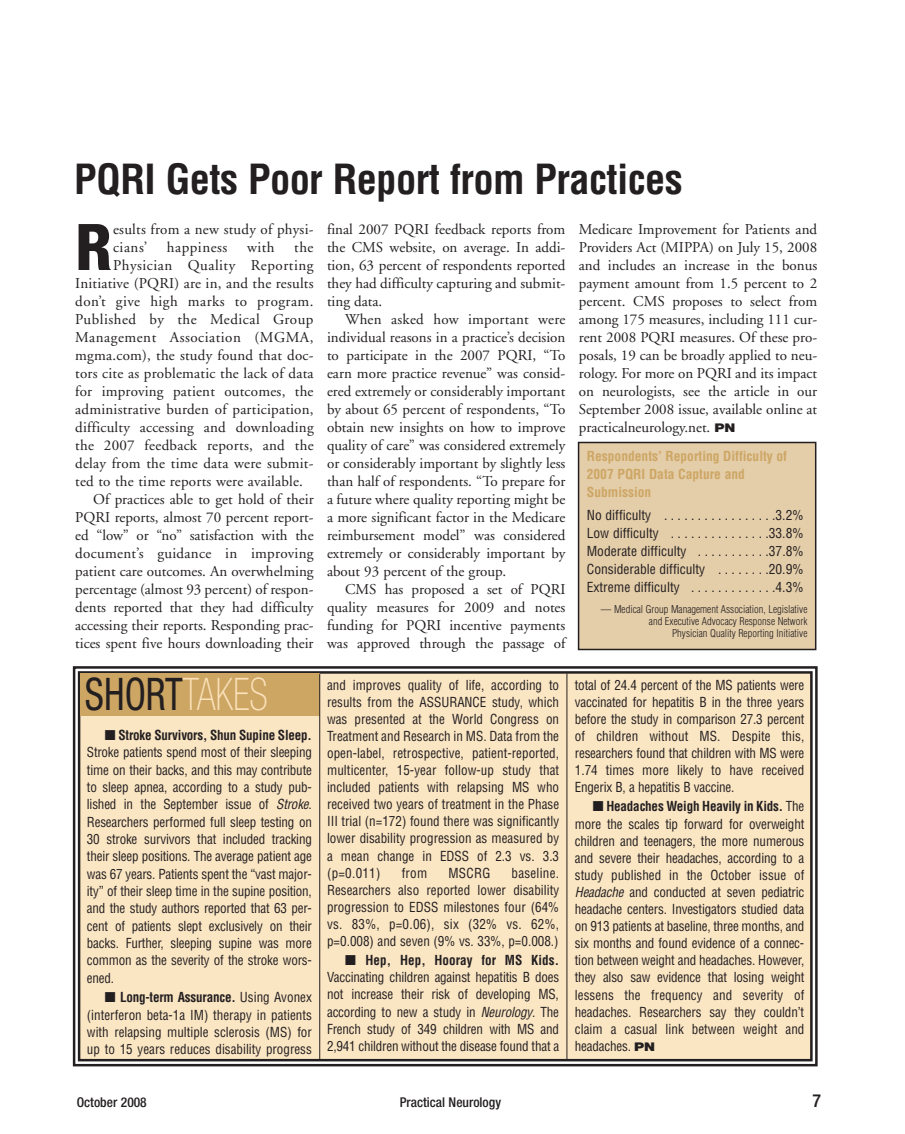
<style>
.page{position:relative;width:905px;height:1134px;background:#fff}
.page>*{position:absolute;margin:0;border:0;box-sizing:border-box;transform-origin:0 0}
.t1{font:800 condensed 64.35px "Helvetica Neue";color:#231f20}
.t2{font:condensed 45px "Helvetica Neue";color:#231f20;scale:.85 1}
.t3{font:700 condensed 40.5px "Helvetica";letter-spacing:-.015em;color:#231f20}
.t4{font:500 condensed 18px "Helvetica Neue";color:#231f20}
.t5{font:15px/18px "Adobe Garamond";letter-spacing:.005em;color:#231f20;text-align:justify}
.t6{font:15px "Adobe Garamond";letter-spacing:.035em;color:#231f20}
.t7{font:15px "Adobe Garamond";letter-spacing:.03em;color:#231f20}
.t8{font:condensed 13.5px/17.1px "Helvetica";color:#231f20;text-align:justify}
.t9{font:700 condensed 13.5px/18px "Helvetica";color:#cda664}
.t10{font:500 condensed 13.5px "Helvetica Neue";color:#231f20}
.t11{font:300 condensed 10.5px/12px "Helvetica";color:#231f20;text-align:right}
.s1{font-family:"Helvetica Neue";font-weight:900;font-size:12px}
.s2{font-weight:100;color:#fae1ba}
.s3{font-weight:700}
.s4{font-style:italic}
.s5{font-family:"Helvetica Neue";font-weight:900;font-stretch:normal;font-size:12px}
</style>
<div class="page">
<div style="left:79px;top:672px;width:732px;height:388px;background:#fbe6c4"></div>
<div style="left:73px;top:666px;width:744px;height:400px;border:2px solid #231f20"></div>
<div style="left:78px;top:671px;width:734px;height:390px;border:2px solid #231f20"></div>
<div style="left:80px;top:673px;width:240px;height:43px;background:#cda664"></div>
<hr style="left:319px;top:674px;width:1px;height:387px;background:#231f20">
<hr style="left:566px;top:673px;width:1px;height:388px;background:#231f20">
<div style="left:578px;top:442px;width:237px;height:208px;background:#e4cda9"></div>
<div style="left:578px;top:442px;width:238px;height:208px;border:2px solid #231f20"></div>
<h3 class="t3" style="left:74px;top:156px;width:610px">PQRI Gets Poor Report from Practices</h3>
<h1 class="t1" style="left:75px;top:224px;width:38px">R</h1>
<p class="t5" style="left:113px;top:222px;width:202px">esults from a new study of physi&shy;cians’</p>
<p class="t5" style="left:327px;top:222px;width:240px">final 2007 PQRI feedback reports from the CMS website, on average. In addi&shy;tion, 63 percent of respondents reported they had difficulty capturing and submit&shy;ting data.</p>
<p class="t5" style="left:327px;top:312px;width:240px;text-indent:18px">When asked how important were individual reasons in a practice’s decision to participate in the 2007 PQRI, “To earn more practice revenue” was consid&shy;ered extremely or considerably important by about 65 percent of respondents, “To obtain new insights on how to improve quality of care” was considered extremely or considerably important by slightly less than half of respondents. “To prepare for a future where quality reporting might be a more significant factor in the Medicare reimbursement model” was considered extremely or considerably important by about 93 percent of the group.</p>
<p class="t5" style="left:327px;top:582px;width:240px;text-indent:18px">CMS has proposed a set of PQRI quality measures for 2009 and notes funding for PQRI incentive payments was approved through the passage of</p>
<p class="t5" style="left:579px;top:222px;width:240px">Medicare Improvement for Patients and Providers Act (MIPPA) on July 15, 2008 and includes an increase in the bonus payment amount from 1.5 percent to 2 percent. CMS proposes to select from among 175 measures, including 111 cur&shy;rent 2008 PQRI measures. Of these pro&shy;posals, 19 can be broadly applied to neu&shy;rology. For more on PQRI and its impact on neurologists, see the article in our September 2008 issue, available online at practicalneurology.net. <span class="s1">PN</span></p>
<p class="t6" style="left:167px;top:241px;width:62px">happiness</p>
<p class="t5" style="left:247px;top:240px;width:29px">with</p>
<p class="t5" style="left:294px;top:240px;width:21px">the</p>
<p class="t6" style="left:113px;top:259px;width:202px">Physician Quality Reporting</p>
<p class="t5" style="left:75px;top:276px;width:240px">Initiative (PQRI) are in, and the results</p>
<p class="t7" style="left:75px;top:295px;width:240px">don’t give high marks to program.</p>
<p class="t6" style="left:75px;top:313px;width:240px">Published by the Medical Group</p>
<p class="t6" style="left:75px;top:331px;width:240px">Management Association (MGMA,</p>
<p class="t5" style="left:75px;top:348px;width:240px">mgma.com), the study found that doc-</p>
<p class="t5" style="left:75px;top:366px;width:240px">tors cite as problematic the lack of data</p>
<p class="t5" style="left:75px;top:384px;width:240px">for improving patient outcomes, the</p>
<p class="t5" style="left:75px;top:402px;width:240px">administrative burden of participation,</p>
<p class="t5" style="left:75px;top:420px;width:240px">difficulty accessing and downloading</p>
<p class="t5" style="left:75px;top:438px;width:240px">the 2007 feedback reports, and the</p>
<p class="t5" style="left:75px;top:456px;width:240px">delay from the time data were submit-</p>
<p class="t5" style="left:75px;top:474px;width:229px">ted to the time reports were available.</p>
<p class="t5" style="left:93px;top:492px;width:222px">Of practices able to get hold of their</p>
<p class="t5" style="left:75px;top:510px;width:240px">PQRI reports, almost 70 percent report-</p>
<p class="t5" style="left:75px;top:528px;width:240px">ed “low” or “no” satisfaction with the</p>
<p class="t5" style="left:75px;top:546px;width:240px">document’s guidance in improving</p>
<p class="t5" style="left:75px;top:564px;width:240px">patient care outcomes. An overwhelming</p>
<p class="t5" style="left:75px;top:582px;width:240px">percentage (almost 93 percent) of respon-</p>
<p class="t5" style="left:75px;top:600px;width:240px">dents reported that they had difficulty</p>
<p class="t5" style="left:75px;top:618px;width:240px">accessing their reports. Responding prac-</p>
<p class="t5" style="left:75px;top:636px;width:240px">tices spent five hours downloading their</p>
<p class="t9" style="left:586px;top:447px;width:202px">Respondents’ Reporting Difficulty of<br>2007 PQRI Data Capture and<br>Submission</p>
<p class="t8" style="left:586px;top:507px;width:218px;line-height:18px">No difficulty . . . . . . . . . . . . . . . . .3.2% Low difficulty . . . . . . . . . . . . . . .33.8% Moderate difficulty . . . . . . . . . . .37.8% Considerable difficulty . . . . . . . .20.9% Extreme difficulty . . . . . . . . . . . . .4.3%</p>
<p class="t11" style="left:601px;top:603px;width:208px">— Medical Group Management Association, Legislative and Executive Advocacy Response Network<br>Physician Quality Reporting Initiative</p>
<h2 class="t2" style="left:85px;top:678px;width:217px">SHORT<span class="s2">TAKES</span></h2>
<p class="t8" style="left:87px;top:726px;width:226px;text-indent:18px">■ <span class="s3">Stroke Survivors, Shun Supine Sleep.<br></span>Stroke patients spend most of their sleeping time on their backs, and this may contribute to sleep apnea, according to a study pub&shy;lished in the September issue of <span class="s4">Stroke</span>.<br>Researchers performed full sleep testing on 30 stroke survivors that included tracking their sleep positions. The average patient age was 67 years. Patients spent the “vast major&shy;ity” of their sleep time in the supine position, and the study authors reported that 63 per&shy;cent of patients slept exclusively on their backs. Further, sleeping supine was more common as the severity of the stroke wors&shy;ened.</p>
<p class="t8" style="left:87px;top:989px;width:226px;text-indent:18px">■ <span class="s3">Long-term Assurance.</span> Using Avonex (interferon beta-1a IM) therapy in patients with relapsing multiple sclerosis (MS) for up to 15 years reduces disability progress</p>
<p class="t8" style="left:327px;top:676px;width:234px">and improves quality of life, according to results from the ASSURANCE study, which was presented at the World Congress on Treatment and Research in MS. Data from the open-label, retrospective, patient-reported, multicenter, 15-year follow-up study that included patients with relapsing MS who received two years of treatment in the Phase III trial (n=172) found there was significantly lower disability progression as measured by a mean change in EDSS of 2.3 vs. 3.3 (p=0.011)</p>
<p class="t8" style="left:402px;top:864px;width:27px">from</p>
<p class="t8" style="left:448px;top:864px;width:43px">MSCRG</p>
<p class="t8" style="left:327px;top:864px;width:233px;text-indent:184px">baseline.<br>Researchers also reported lower disability progression to EDSS milestones four (64% vs. 83%, p=0.06), six (32% vs. 62%, p=0.008) and seven (9% vs. 33%, p=0.008.)</p>
<p class="t8" style="left:327px;top:952px;width:233px;text-indent:18px">■ <span class="s3">Hep, Hep, Hooray for MS Kids.<br></span>Vaccinating children against hepatitis B does not increase their risk of developing MS, according to new a study in <span class="s4">Neurology</span>. The French study of 349 children with MS and 2,941 children without the disease found that a</p>
<p class="t8" style="left:575px;top:676px;width:231px">total of 24.4 percent of the MS patients were vaccinated for hepatitis B in the three years before the study in comparison 27.3 percent of children without MS. Despite this, researchers found that children with MS were 1.74 times more likely to have received Engerix B, a hepatitis B vaccine.</p>
<p class="t8" style="left:575px;top:798px;width:231px;text-indent:18px">■ <span class="s3">Headaches Weigh Heavily in Kids.</span> The more the scales tip forward for overweight children and teenagers, the more numerous and severe their headaches, according to a study published in the October issue of <span class="s4">Headache</span> and conducted at seven pediatric headache centers. Investigators studied data on 913 patients at baseline, three months, and six months and found evidence of a connec&shy;tion between weight and headaches. However, they also saw evidence that losing weight lessens the frequency and severity of headaches. Researchers say they couldn’t claim a casual link between weight and headaches. <span class="s5">PN</span></p>
<p class="t10" style="left:77px;top:1097px;width:71px">October 2008</p>
<p class="t10" style="left:400px;top:1097px;width:103px">Practical Neurology</p>
<h3 class="t4" style="left:812px;top:1094px;width:10px">7</h3>
</div>
